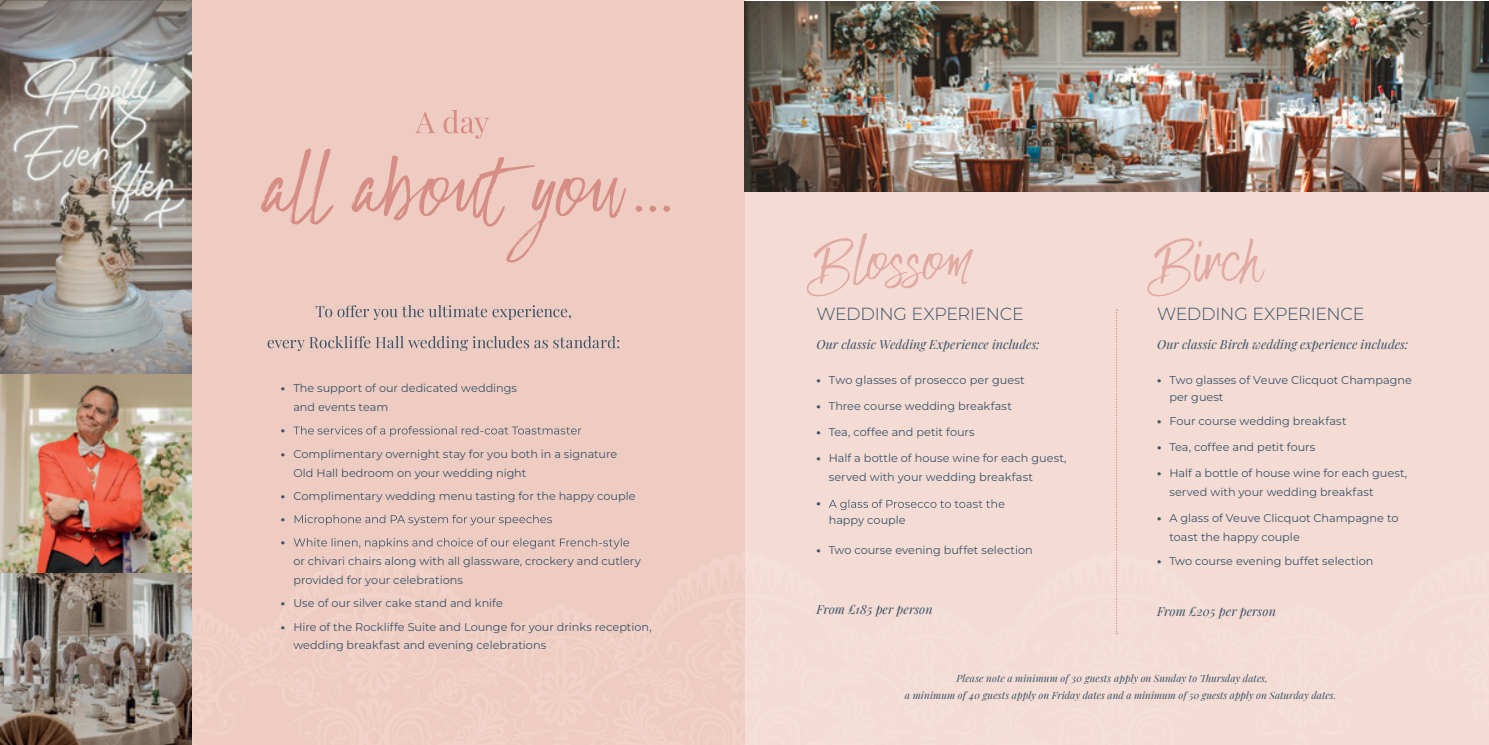
<style>
.page{position:relative;width:1489px;height:745px;background:#fff}
.page>*{position:absolute;margin:0;border:0;box-sizing:border-box;transform-origin:0 0}
.t1{font:120.38px "Heats";letter-spacing:-.06em;color:#d68d86}
.t2{font:82.5px "Heats";letter-spacing:-.035em;color:#e1aba3}
.t3{font:300 17.5px "Montserrat";letter-spacing:-.02em;color:#395369}
.t4{font:italic 12.5px "Playfair Display";letter-spacing:.005em;color:#395369}
.t5{font:100 11.25px/18.8px "Montserrat";color:#395369}
.t6{font:800 11.25px "Montserrat";color:#395369}
.t7{font:italic 10px/16.6px "Playfair Display";color:#395369}
.s1{font-weight:800}
</style>
<div class="page">
<div style="left:0;top:1px;width:745px;height:743px;background:#efccc1"></div>
<div style="left:745px;top:1px;width:743px;height:743px;background:#f4dbd3"></div>
<img style="left:0;top:572px;width:192px;height:172px">
<svg style="left:415px;top:109px;width:74px;height:30px"></svg>
<svg style="left:635px;top:205px;width:35px;height:7px"></svg>
<svg style="left:267px;top:305px;width:851px;height:329px"></svg>
<img style="left:0;top:0;width:192px;height:572px">
<img style="left:745px;top:1px;width:743px;height:190px">
<p class="t1" style="left:261px;top:120px;width:367px">all aboutyou</p>
<p class="t5" style="left:293px;top:378px;width:225px;text-indent:-12px"><span class="s1">•</span> The support of our dedicated weddings and events team</p>
<p class="t6" style="left:281px;top:422px;width:6px">•</p>
<p class="t5" style="left:293px;top:444px;width:325px;text-indent:-12px"><span class="s1">•</span> Complimentary overnight stay for you both in a signature<br>Old Hall bedroom on your wedding night</p>
<p class="t5" style="left:281px;top:483px;width:356px;line-height:23.2px"><span class="s1">•</span> Complimentary wedding menu tasting for the happy couple <span class="s1">•<br>•</span></p>
<p class="t5" style="left:293px;top:551px;width:349px">or chivari chairs along with all glassware, crockery and cutlery provided for your celebrations</p>
<p class="t5" style="left:281px;top:593px;width:223px"><span class="s1">•</span> Use of our silver cake stand and knife</p>
<p class="t5" style="left:293px;top:616px;width:360px;text-indent:-12px"><span class="s1">•</span> Hire of the Rockliffe Suite and Lounge for your drinks reception, wedding breakfast and evening celebrations</p>
<p class="t2" style="left:806px;top:213px;width:168px">Blossom</p>
<p class="t3" style="left:816px;top:301px;width:209px">WEDDING EXPERIENCE</p>
<p class="t4" style="left:816px;top:334px;width:225px">Our classic Wedding Experience includes:</p>
<p class="t6" style="left:816px;top:372px;width:6px">•</p>
<p class="t5" style="left:816px;top:396px;width:197px"><span class="s1">•</span> Three course wedding breakfast</p>
<p class="t5" style="left:828px;top:370px;width:197px">Two glasses of prosecco per guest</p>
<p class="t5" style="left:816px;top:422px;width:160px"><span class="s1">•</span> Tea, coffee and petit fours</p>
<p class="t5" style="left:828px;top:448px;width:239px;text-indent:-12px"><span class="s1">•</span> Half a bottle of house wine for each guest, served with your wedding breakfast</p>
<p class="t6" style="left:816px;top:494px;width:6px">•</p>
<p class="t6" style="left:816px;top:541px;width:6px">•</p>
<p class="t5" style="left:828px;top:510px;width:78px">happy couple</p>
<p class="t5" style="left:828px;top:539px;width:205px">Two course evening buffet selection</p>
<p class="t4" style="left:816px;top:598px;width:118px">From £185 per person</p>
<p class="t2" style="left:1147px;top:213px;width:119px">Birch</p>
<p class="t3" style="left:1156px;top:301px;width:209px">WEDDING EXPERIENCE</p>
<p class="t4" style="left:1156px;top:334px;width:253px">Our classic Birch wedding experience includes:</p>
<p class="t6" style="left:1156px;top:372px;width:6px">•</p>
<p class="t5" style="left:1156px;top:411px;width:191px"><span class="s1">•</span> Four course wedding breakfast</p>
<p class="t5" style="left:1169px;top:371px;width:244px;line-height:16.2px">Two glasses of Veuve Clicquot Champagne per guest</p>
<p class="t5" style="left:1156px;top:437px;width:160px"><span class="s1">•</span> Tea, coffee and petit fours</p>
<p class="t5" style="left:1169px;top:463px;width:239px;text-indent:-12px"><span class="s1">•</span> Half a bottle of house wine for each guest, served with your wedding breakfast</p>
<p class="t5" style="left:1169px;top:507px;width:230px;text-indent:-12px"><span class="s1">•</span> A glass of Veuve Clicquot Champagne to toast the happy couple</p>
<p class="t5" style="left:1156px;top:551px;width:218px"><span class="s1">•</span> Two course evening buffet selection</p>
<p class="t4" style="left:1156px;top:601px;width:120px">From £205 per person</p>
<p class="t7" style="left:904px;top:668px;width:432px;text-indent:52px">Please note a minimum of 30 guests apply on Sunday to Thursday dates,<br>a minimum of 40 guests apply on Friday dates and a minimum of 50 guests apply on Saturday dates.</p>
</div>
